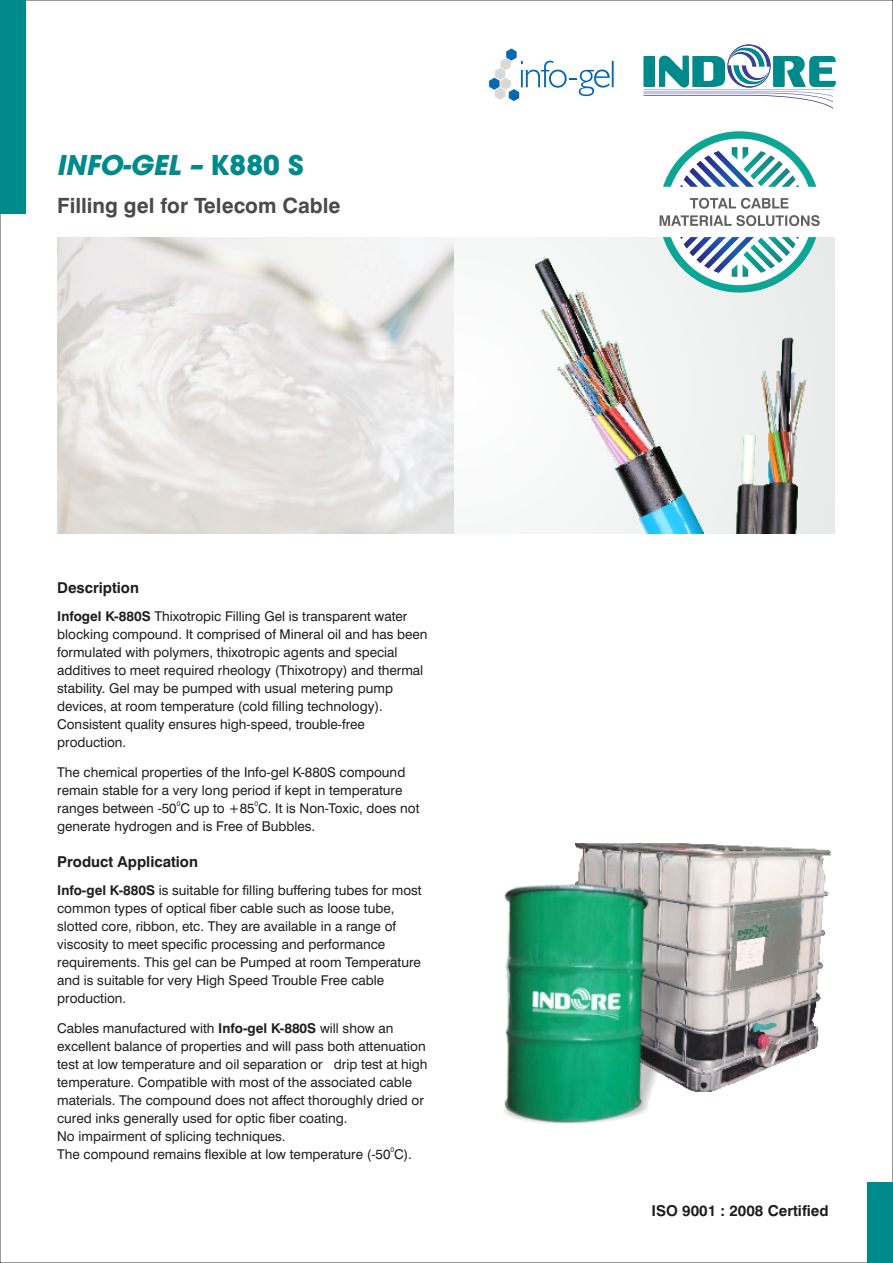
<style>
.page{position:relative;width:893px;height:1263px;background:#fff}
.page>*{position:absolute;margin:0;border:0;box-sizing:border-box;transform-origin:0 0}
.t1{font:italic 700 27px "ITC Avant Garde Std";color:#008a8c}
.t2{font:700 21px "Swiss 721 BT";color:#4a4a4d}
.t3{font:700 15px "Swiss 721 BT";color:#201f20}
.t4{font:13.5px/18px "Swiss 721 BT";color:#201f20}
.t5{font:6.75px "Swiss 721 BT";color:#201f20}
.s1{font-style:normal}
.s2{font-weight:700}
.s3{font-family:"Arial"}
</style>
<div class="page">
<div style="left:0;top:0;width:25px;height:213px;background:#008a8c"></div>
<svg style="left:643px;top:44px;width:193px;height:64px"></svg>
<div style="left:867px;top:1183px;width:26px;height:80px;background:#008a8c"></div>
<div style="left:57px;top:237px;width:777px;height:297px;background:linear-gradient(to bottom,#f4f5f5,#f4f5f5)"></div>
<img style="left:535px;top:257px;width:169px;height:277px">
<img style="left:735px;top:338px;width:71px;height:196px">
<svg style="left:659px;top:131px;width:161px;height:162px"></svg>
<img style="left:57px;top:237px;width:396px;height:297px">
<img style="left:575px;top:844px;width:256px;height:248px">
<svg style="left:537px;top:960px;width:160px;height:164px"></svg>
<img style="left:504px;top:885px;width:145px;height:237px">
<svg style="left:489px;top:49px;width:125px;height:52px"></svg>
<h1 class="t1" style="left:56px;top:155px;width:249px">INFO-GEL – <span class="s1">K880 S</span></h1>
<h2 class="t2" style="left:57px;top:197px;width:285px">Filling gel for Telecom Cable</h2>
<p class="t3" style="left:57px;top:582px;width:83px">Description</p>
<p class="t4" style="left:57px;top:608px;width:372px"><span class="s2">Infogel K-880S</span> Thixotropic Filling Gel is transparent water blocking compound. It comprised of Mineral oil and has been formulated with polymers, thixotropic agents and special additives to meet required rheology (Thixotropy) and thermal stability. Gel may be pumped with usual metering pump devices, at room temperature (cold <span class="s3">fi</span>lling technology).<br>Consistent quality ensures high-speed, trouble-free production.</p>
<p class="t4" style="left:57px;top:764px;width:350px">The chemical properties of the Info-gel K-880S compound remain stable for a very long period if kept in temperature</p>
<p class="t5" style="left:177px;top:801px;width:5px">0</p>
<p class="t5" style="left:255px;top:801px;width:5px">0</p>
<p class="t4" style="left:57px;top:800px;width:364px">ranges between -50 C up to +85 C. It is Non-Toxic, does not generate hydrogen and is Free of Bubbles.</p>
<p class="t3" style="left:57px;top:856px;width:142px">Product Application</p>
<p class="t4" style="left:57px;top:882px;width:366px"><span class="s2">Info-gel K-880S</span> is suitable for <span class="s3">fi</span>lling buffering tubes for most common types of optical <span class="s3">fi</span>ber cable such as loose tube, slotted core, ribbon, etc. They are available in a range of viscosity to meet specific processing and performance requirements. This gel can be Pumped at room Temperature and is suitable for very High Speed Trouble Free cable production.</p>
<p class="t4" style="left:57px;top:1020px;width:372px">Cables manufactured with <span class="s2">Info-gel K-880S</span> will show an excellent balance of properties and will pass both attenuation test at low temperature and oil separation or drip test at high temperature. Compatible with most of the associated cable materials. The compound does not affect thoroughly dried or cured inks generally used for optic fiber coating.<br>No impairment of splicing techniques.</p>
<p class="t5" style="left:390px;top:1147px;width:5px">0</p>
<p class="t4" style="left:57px;top:1146px;width:356px">The compound remains flexible at low temperature (-50 C).</p>
<p class="t3" style="left:652px;top:1205px;width:179px">ISO 9001 : 2008 Certified</p>
</div>
